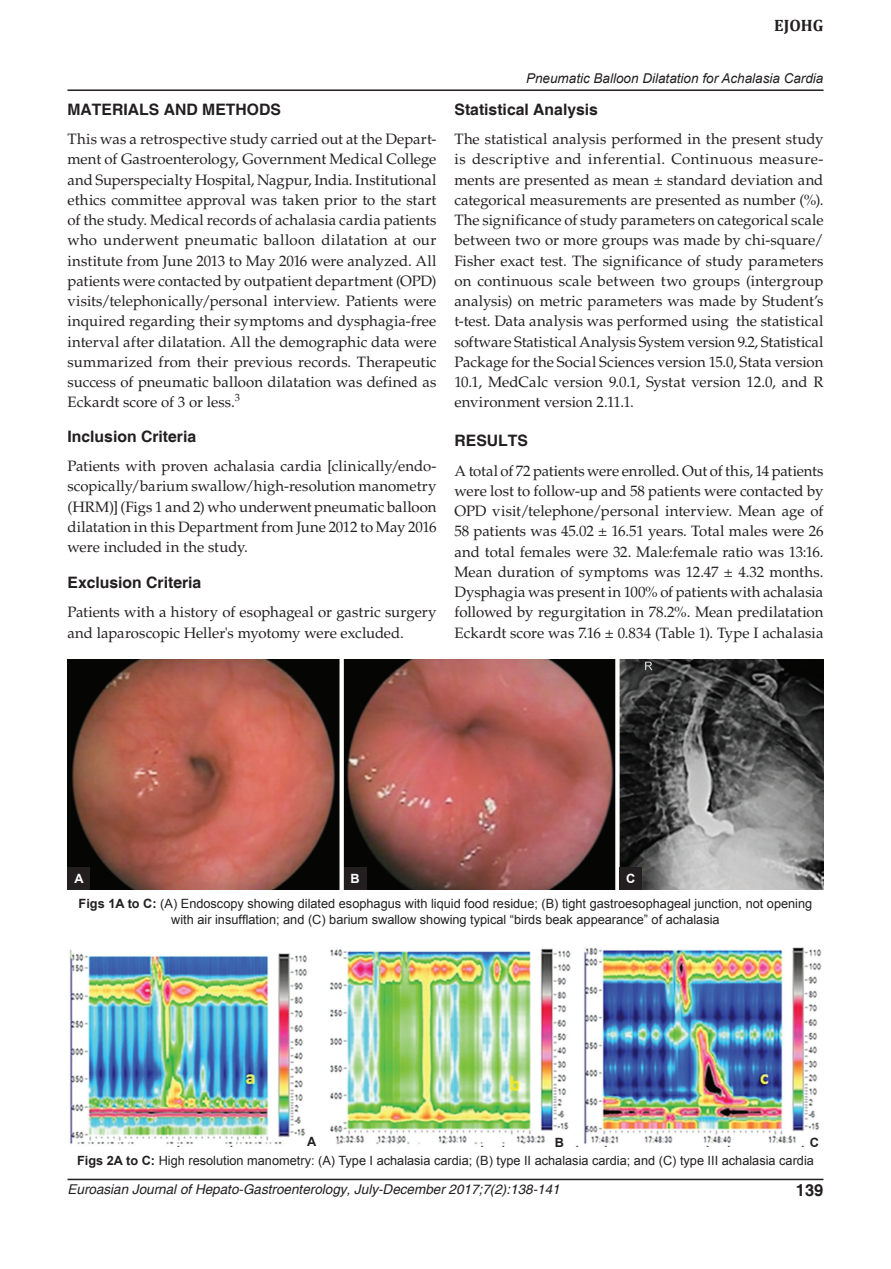
<style>
.page{position:relative;width:891px;height:1269px;background:#fff}
.page>*{position:absolute;margin:0;border:0;box-sizing:border-box;transform-origin:0 0}
.t1{font:700 16.5px "Cambria";color:#231f20}
.t2{font:700 16.5px "Helvetica";color:#231f20}
.B{font:700 15.75px "Helvetica";color:#231f20}
.A{font:700 15.75px "Helvetica";color:#231f20}
.body_flush{font:15px/20.2px "Palatino";color:#231f20;text-align:justify}
.t3{font:italic 13.5px "Helvetica";color:#231f20}
.t4{font:italic 13.5px "Arial";color:#231f20}
.body_flush-2{font:12.75px/15.8px "Arial";color:#231f20;text-align:center}
.Table_text{font:12.75px "Arial";color:#231f20}
.t5{font:700 12.75px "Arial";color:#fff}
.t6{font:700 12.75px "Arial";color:#231f20}
.s1{font-weight:700}
</style>
<div class="page">
<hr style="left:68px;top:89px;width:756px;height:2px;background:#231f20">
<hr style="left:68px;top:1179px;width:756px;height:1px;background:#231f20">
<img style="left:68px;top:660px;width:756px;height:230px">
<img style="left:69px;top:947px;width:753px;height:200px">
<div style="left:68px;top:867px;width:22px;height:23px;background:#231f20"></div>
<div style="left:344px;top:867px;width:22px;height:23px;background:#231f20"></div>
<div style="left:620px;top:867px;width:22px;height:23px;background:#231f20"></div>
<p class="t1" style="left:774px;top:16px;width:51px">EJOHG</p>
<p class="A" style="left:68px;top:100px;width:215px">MATERIALS AND METHODS</p>
<p class="body_flush" style="left:68px;top:129px;width:371px">This was a retrospective study carried out at the Depart&shy;ment of Gastroenterology, Government Medical College and Superspecialty Hospital, Nagpur, India. Institutional ethics committee approval was taken prior to the start of the study. Medical records of achalasia cardia patients who underwent pneumatic balloon dilatation at our institute from June 2013 to May 2016 were analyzed. All patients were contacted by outpatient department (OPD) visits/telephonically/personal interview. Patients were inquired regarding their symptoms and dysphagia-free interval after dilatation. All the demographic data were summarized from their previous records. Therapeutic success of pneumatic balloon dilatation was defined as Eckardt score of 3 or less.<sup>3</sup></p>
<p class="B" style="left:68px;top:427px;width:130px">Inclusion Criteria</p>
<p class="body_flush" style="left:68px;top:456px;width:371px">Patients with proven achalasia cardia [clinically/endo&shy;scopically/barium swallow/high-resolution manometry (HRM)] (Figs 1 and 2) who underwent pneumatic balloon dilatation in this Department from June 2012 to May 2016 were included in the study.</p>
<p class="B" style="left:68px;top:573px;width:135px">Exclusion Criteria</p>
<p class="body_flush" style="left:68px;top:603px;width:371px">Patients with a history of esophageal or gastric surgery and laparoscopic Heller's myotomy were excluded.</p>
<p class="t4" style="left:526px;top:69px;width:299px">Pneumatic Balloon Dilatation for Achalasia Cardia</p>
<p class="B" style="left:454px;top:100px;width:145px">Statistical Analysis</p>
<p class="body_flush" style="left:454px;top:129px;width:371px">The statistical analysis performed in the present study is descriptive and inferential. Continuous measure&shy;ments are presented as mean ± standard deviation and categorical measurements are presented as number (%).<br>The significance of study parameters on categorical scale between two or more groups was made by chi-square/ Fisher exact test. The significance of study parameters on continuous scale between two groups (intergroup analysis) on metric parameters was made by Student’s t-test. Data analysis was performed using the statistical software Statistical Analysis System version 9.2, Statistical Package for the Social Sciences version 15.0, Stata version 10.1, MedCalc version 9.0.1, Systat version 12.0, and R environment version 2.11.1.</p>
<p class="A" style="left:454px;top:431px;width:75px">RESULTS</p>
<p class="body_flush" style="left:454px;top:461px;width:371px">A total of 72 patients were enrolled. Out of this, 14 patients were lost to follow-up and 58 patients were contacted by OPD visit/telephone/personal interview. Mean age of 58 patients was 45.02 ± 16.51 years. Total males were 26 and total females were 32. Male:female ratio was 13:16.<br>Mean duration of symptoms was 12.47 ± 4.32 months.<br>Dysphagia was present in 100% of patients with achalasia followed by regurgitation in 78.2%. Mean predilatation Eckardt score was 7.16 ± 0.834 (Table 1). Type I achalasia</p>
<p class="t5" style="left:74px;top:870px;width:11px">A</p>
<p class="t5" style="left:350px;top:870px;width:11px">B</p>
<p class="t5" style="left:626px;top:870px;width:11px">C</p>
<p class="body_flush-2" style="left:79px;top:896px;width:735px"><span class="s1">Figs 1A to C:</span> (A) Endoscopy showing dilated esophagus with liquid food residue; (B) tight gastroesophageal junction, not opening with air insufflation; and (C) barium swallow showing typical “birds beak appearance” of achalasia</p>
<p class="t6" style="left:307px;top:1133px;width:11px">A</p>
<p class="t6" style="left:555px;top:1134px;width:11px">B</p>
<p class="t6" style="left:810px;top:1134px;width:11px">C</p>
<p class="Table_text" style="left:77px;top:1152px;width:738px"><span class="s1">Figs 2A to C:</span> High resolution manometry: (A) Type I achalasia cardia; (B) type II achalasia cardia; and (C) type III achalasia cardia</p>
<p class="t3" style="left:68px;top:1181px;width:494px">Euroasian Journal of Hepato-Gastroenterology, July-December 2017;7(2):138-141</p>
<p class="t2" style="left:796px;top:1180px;width:29px">139</p>
</div>
